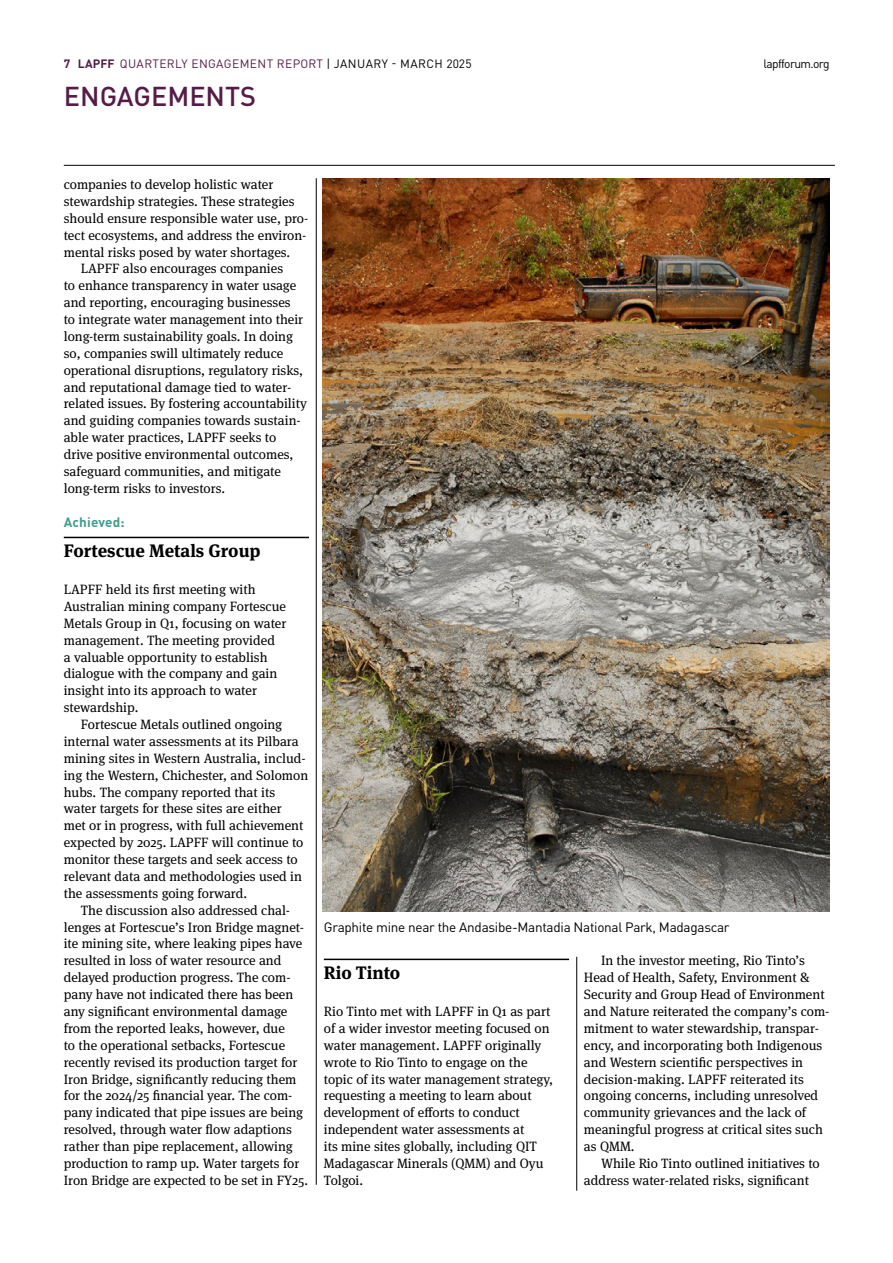
<style>
.page{position:relative;width:893px;height:1263px;background:#fff}
.page>*{position:absolute;margin:0;border:0;box-sizing:border-box;transform-origin:0 0}
.t1{font:500 27px "DINOT";color:#551c47}
.t2{font:700 18px "Meta Serif OT";color:#000}
.t3{font:13.5px/16.8px "Meta Serif OT";color:#000}
.t4{font:13.5px "DINOT";letter-spacing:-.02em;color:#000}
.t5{font:700 13.5px "DINOT";letter-spacing:.01em;color:#439a8f}
.t6{font:12px "DINOT";letter-spacing:.035em;color:#551c47}
.t7{font:12px "DINOT";letter-spacing:-.05em;color:#000}
.s1{font-weight:700}
.s2{color:#000}
</style>
<div class="page">
<hr style="left:64px;top:165px;width:771px;height:1px;background:#000">
<hr style="left:576px;top:957px;width:1px;height:234px;background:#000">
<hr style="left:316px;top:178px;width:1px;height:1007px;background:#000">
<hr style="left:324px;top:959px;width:245px;height:1px;background:#000">
<hr style="left:64px;top:537px;width:245px;height:1px;background:#000">
<img style="left:323px;top:178px;width:506px;height:733px">
<p class="t6" style="left:64px;top:54px;width:409px"><span class="s1">7 LAPFF</span> QUARTERLY ENGAGEMENT REPORT <span class="s2">| JANUARY - MARCH 2025</span></p>
<p class="t7" style="left:763px;top:55px;width:68px">lapfforum.org</p>
<h1 class="t1" style="left:64px;top:75px;width:194px">ENGAGEMENTS</h1>
<p class="t3" style="left:64px;top:176px;width:211px">companies to develop holistic water</p>
<p class="t3" style="left:64px;top:193px;width:232px">stewardship strategies. These strategies</p>
<p class="t3" style="left:64px;top:210px;width:246px">should ensure responsible water use, pro-</p>
<p class="t3" style="left:64px;top:227px;width:244px">tect ecosystems, and address the environ-</p>
<p class="t3" style="left:64px;top:244px;width:228px">mental risks posed by water shortages.</p>
<p class="t3" style="left:81px;top:261px;width:204px">LAPFF also encourages companies</p>
<p class="t3" style="left:64px;top:277px;width:234px">to enhance transparency in water usage</p>
<p class="t3" style="left:64px;top:294px;width:228px">and reporting, encouraging businesses</p>
<p class="t3" style="left:64px;top:311px;width:241px">to integrate water management into their</p>
<p class="t3" style="left:64px;top:328px;width:231px">long-term sustainability goals. In doing</p>
<p class="t3" style="left:64px;top:345px;width:221px">so, companies swill ultimately reduce</p>
<p class="t3" style="left:64px;top:362px;width:241px">operational disruptions, regulatory risks,</p>
<p class="t3" style="left:64px;top:379px;width:229px">and reputational damage tied to water-</p>
<p class="t3" style="left:64px;top:396px;width:245px">related issues. By fostering accountability</p>
<p class="t3" style="left:64px;top:412px;width:238px">and guiding companies towards sustain-</p>
<p class="t3" style="left:64px;top:429px;width:214px">able water practices, LAPFF seeks to</p>
<p class="t3" style="left:64px;top:446px;width:231px">drive positive environmental outcomes,</p>
<p class="t3" style="left:64px;top:463px;width:219px">safeguard communities, and mitigate</p>
<p class="t3" style="left:64px;top:480px;width:163px">long-term risks to investors.</p>
<p class="t5" style="left:64px;top:511px;width:62px">Achieved:</p>
<h2 class="t2" style="left:64px;top:540px;width:198px">Fortescue Metals Group</h2>
<p class="t3" style="left:64px;top:581px;width:224px">LAPFF held its first meeting with<br>Australian mining company Fortescue<br>Metals Group in Q1, focusing on water management. The meeting provided<br>a valuable opportunity to establish dialogue with the company and gain insight into its approach to water stewardship.</p>
<p class="t3" style="left:64px;top:716px;width:246px;text-indent:17px">Fortescue Metals outlined ongoing internal water assessments at its Pilbara mining sites in Western Australia, includ&shy;ing the Western, Chichester, and Solomon hubs. The company reported that its water targets for these sites are either<br>met or in progress, with full achievement expected by 2025. LAPFF will continue to monitor these targets and seek access to relevant data and methodologies used in the assessments going forward.</p>
<p class="t3" style="left:64px;top:902px;width:246px;text-indent:17px">The discussion also addressed chal&shy;lenges at Fortescue’s Iron Bridge magnet&shy;ite mining site, where leaking pipes have resulted in loss of water resource and delayed production progress. The com&shy;pany have not indicated there has been any significant environmental damage from the reported leaks, however, due<br>to the operational setbacks, Fortescue recently revised its production target for Iron Bridge, significantly reducing them for the 2024/25 financial year. The com&shy;pany indicated that pipe issues are being resolved, through water flow adaptions rather than pipe replacement, allowing production to ramp up. Water targets for Iron Bridge are expected to be set in FY25.</p>
<p class="t4" style="left:324px;top:916px;width:407px">Graphite mine near the Andasibe-Mantadia National Park, Madagascar</p>
<h2 class="t2" style="left:324px;top:962px;width:78px">Rio Tinto</h2>
<p class="t3" style="left:324px;top:1003px;width:231px">Rio Tinto met with LAPFF in Q1 as part of a wider investor meeting focused on water management. LAPFF originally wrote to Rio Tinto to engage on the topic of its water management strategy, requesting a meeting to learn about development of efforts to conduct independent water assessments at<br>its mine sites globally, including QIT Madagascar Minerals (QMM) and Oyu Tolgoi.</p>
<p class="t3" style="left:584px;top:952px;width:247px;text-indent:17px">In the investor meeting, Rio Tinto’s Head of Health, Safety, Environment &amp; Security and Group Head of Environment and Nature reiterated the company’s com&shy;mitment to water stewardship, transpar&shy;ency, and incorporating both Indigenous and Western scientific perspectives in decision-making. LAPFF reiterated its ongoing concerns, including unresolved community grievances and the lack of meaningful progress at critical sites such as QMM.</p>
<p class="t3" style="left:584px;top:1155px;width:237px;text-indent:17px">While Rio Tinto outlined initiatives to address water-related risks, significant</p>
</div>
